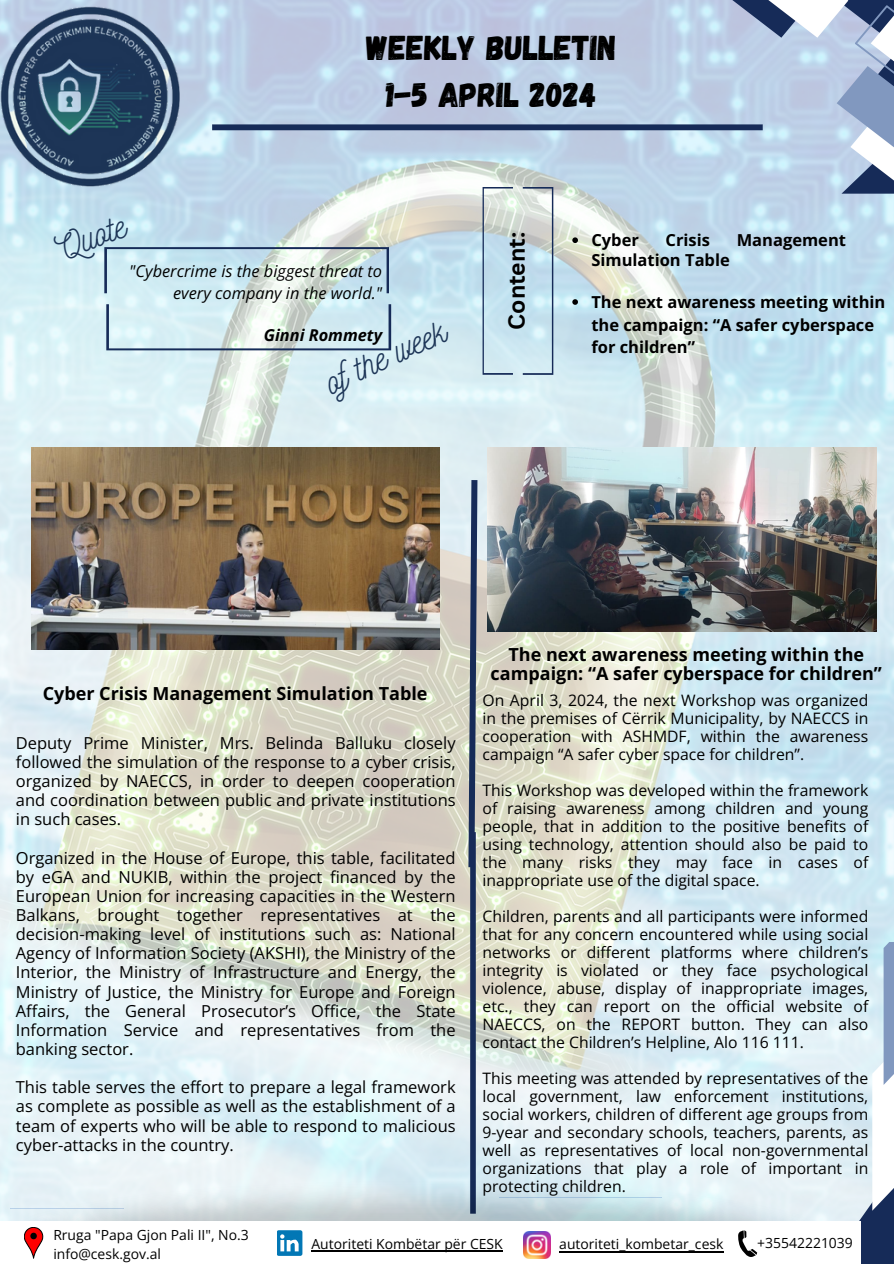
<style>
.page{position:relative;width:894px;height:1264px;background:#fff}
.page>*{position:absolute;margin:0;border:0;box-sizing:border-box;transform-origin:0 0}
.t1{font:35.4px "Nickainley";color:#1d3557}
.t2{font:34.35px/47.2px "Gagalin";color:#000;text-align:center}
.t3{font:700 22.8px "Canva Sans";color:#000}
.t4{font:700 18px/19.2px "Open Sans";color:#000;text-align:center}
.t5{font:16.5px/19.2px "Open Sans";color:#000;text-align:justify}
.t6{font:700 16.5px/22.5px "Open Sans";color:#000}
.t7{font:italic 16.35px/21.3px "Open Sans";color:#000;text-align:right}
.t8{font:italic 700 16.35px "Open Sans";color:#000}
.t9{font:15.75px/18px "Open Sans";color:#000;text-align:justify}
.t10{font:13.95px/19.2px "Open Sans";color:#000}
</style>
<div class="page">
<img style="left:0;top:0;width:893px;height:1137px">
<div style="left:470px;top:832px;width:5px;height:381px;background:#162b58"></div>
<img style="left:0;top:7px;width:179px;height:180px">
<svg style="left:600px;top:1026px;width:110px;height:111px;background:#e2f0f5"></svg>
<svg style="left:710px;top:941px;width:183px;height:196px;background:#dbecf4"></svg>
<svg style="left:104px;top:247px;width:285px;height:46px;background:#c6dde3"></svg>
<svg style="left:106px;top:304px;width:285px;height:46px;background:#cee2e7"></svg>
<svg style="left:468px;top:480px;width:9px;height:387px;background:#55647e"></svg>
<img style="left:0;top:1137px;width:873px;height:84px">
<svg style="left:24px;top:1227px;width:19px;height:32px"></svg>
<img style="left:523px;top:1231px;width:27px;height:26px">
<hr style="left:311px;top:1250px;width:191px;height:1px;background:#000">
<svg style="left:277px;top:1230px;width:25px;height:25px"></svg>
<div style="left:212px;top:125px;width:550px;height:5px;background:#162b58"></div>
<svg style="left:559px;top:1138px;width:334px;height:125px"></svg>
<hr style="left:559px;top:1251px;width:164px;height:1px;background:#000">
<svg style="left:482px;top:187px;width:31px;height:188px;background:#c0d7e1"></svg>
<svg style="left:522px;top:187px;width:31px;height:188px;background:#c3d7e0"></svg>
<svg style="left:714px;top:0;width:179px;height:194px;background:#afc1d9"></svg>
<svg style="left:572px;top:237px;width:5px;height:6px"></svg>
<svg style="left:572px;top:299px;width:5px;height:6px"></svg>
<img style="left:31px;top:447px;width:408px;height:202px">
<img style="left:487px;top:447px;width:388px;height:184px">
<p class="t2" style="left:366px;top:22px;width:251px">WEEKLY BULLETIN<br>1-5 APRIL 2024</p>
<p class="t1" style="left:49px;top:227px;width:73px;rotate:-20deg">Quote</p>
<p class="t7" style="left:129px;top:260px;width:254px">"Cybercrime is the biggest threat to every company in the world."</p>
<h4 class="t8" style="left:264px;top:324px;width:120px">Ginni Rommety</h4>
<h2 class="t1" style="left:317px;top:362px;width:131px;rotate:-25deg">of the week</h2>
<p class="t3" style="left:500px;top:330px;width:99px;rotate:-90deg">Content:</p>
<h1 class="t6" style="left:591px;top:229px;width:49px">Cyber</h1>
<h1 class="t6" style="left:665px;top:229px;width:46px">Crisis</h1>
<h1 class="t6" style="left:736px;top:229px;width:111px">Management</h1>
<h1 class="t6" style="left:591px;top:248px;width:140px">Simulation Table</h1>
<h3 class="t6" style="left:591px;top:290px;width:295px">The next awareness meeting within the campaign: “A safer cyberspace for children”</h3>
<p class="t4" style="left:43px;top:683px;width:386px">Cyber Crisis Management Simulation Table</p>
<h3 class="t5" style="left:16px;top:732px;width:441px">Deputy Prime Minister, Mrs. Belinda Balluku closely followed the simulation of the response to a cyber crisis, organized by NAECCS, in order to deepen cooperation and coordination between public and private institutions in such cases.</h3>
<p class="t5" style="left:16px;top:847px;width:441px">Organized in the House of Europe, this table, facilitated by eGA and NUKIB, within the project financed by the European Union for increasing capacities in the Western Balkans, brought together representatives at the decision-making level of institutions such as: National Agency of Information Society (AKSHI), the Ministry of the Interior, the Ministry of Infrastructure and Energy, the Ministry of Justice, the Ministry for Europe and Foreign Affairs, the General Prosecutor’s Office, the State Information Service and representatives from the banking sector.</p>
<p class="t5" style="left:16px;top:1077px;width:441px">This table serves the effort to prepare a legal framework as complete as possible as well as the establishment of a team of experts who will be able to respond to malicious cyber-attacks in the country.</p>
<p class="t4" style="left:490px;top:644px;width:392px">The next awareness meeting within the campaign: “A safer cyberspace for children”</p>
<h4 class="t9" style="left:482px;top:691px;width:387px">On April 3, 2024, the next Workshop was organized in the premises of Cërrik Municipality, by NAECCS in cooperation with ASHMDF, within the awareness campaign “A safer cyber space for children”.</h4>
<h4 class="t9" style="left:482px;top:781px;width:387px">This Workshop was developed within the framework of raising awareness among children and young people, that in addition to the positive benefits of using technology, attention should also be paid to the many risks they may face in cases of inappropriate use of the digital space.</h4>
<h4 class="t9" style="left:482px;top:907px;width:387px">Children, parents and all participants were informed that for any concern encountered while using social networks or different platforms where children’s integrity is violated or they face psychological violence, abuse, display of inappropriate images, etc., they can report on the official website of NAECCS, on the REPORT button. They can also contact the Children’s Helpline, Alo 116 111.</h4>
<p class="t9" style="left:482px;top:1069px;width:387px">This meeting was attended by representatives of the local government, law enforcement institutions, social workers, children of different age groups from 9-year and secondary schools, teachers, parents, as well as representatives of local non-governmental organizations that play a role of important in protecting children.</p>
<h1 class="t10" style="left:53px;top:1224px;width:197px">Rruga "Papa Gjon Pali II", No.3 info@cesk.gov.al</h1>
<p class="t10" style="left:311px;top:1233px;width:193px">Autoriteti Kombëtar për CESK</p>
<h1 class="t10" style="left:559px;top:1233px;width:166px">autoriteti_kombetar_cesk</h1>
<p class="t10" style="left:757px;top:1232px;width:97px">+35542221039</p>
</div>
